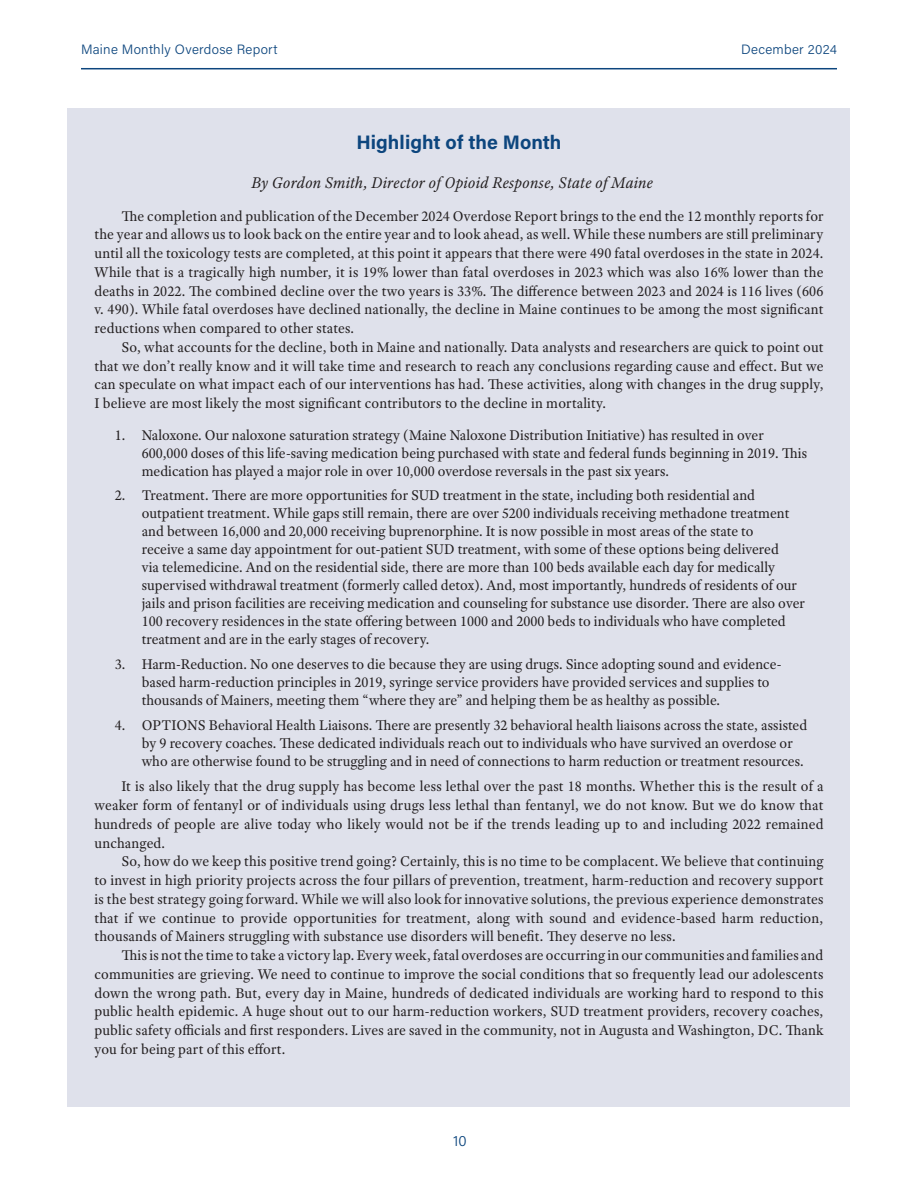
<style>
.page{position:relative;width:918px;height:1188px;background:#fff}
.page>*{position:absolute;margin:0;border:0;box-sizing:border-box;transform-origin:0 0}
.Highlights_sub2{font:700 19.5px "Acumin Pro";letter-spacing:.005em;color:#0d467e}
.t1{font:italic 16.5px "Adobe Text Pro";letter-spacing:.01em;color:#231f20}
.highlight_text{font:15px/18.8px "Adobe Text Pro";color:#231f20;text-align:justify}
.t2{font:300 15px "Acumin Pro";color:#0d467e}
.t3{font:300 13.5px "Acumin Pro";letter-spacing:.02em;color:#0d467e}
</style>
<div class="page">
<hr style="left:81px;top:68px;width:756px;height:1px;background:#0d467e">
<div style="left:68px;top:108px;width:782px;height:999px;background:#dfe1eb"></div>
<p class="t3" style="left:81px;top:40px;width:198px">Maine Monthly Overdose Report</p>
<p class="t3" style="left:741px;top:40px;width:97px">December 2024</p>
<p class="Highlights_sub2" style="left:356px;top:129px;width:207px">Highlight of the Month</p>
<p class="t1" style="left:251px;top:173px;width:403px">By Gordon Smith, Director of Opioid Response, State of Maine</p>
<p class="highlight_text" style="left:94px;top:206px;width:731px;text-indent:27px">The completion and publication of the December 2024 Overdose Report brings to the end the 12 monthly reports for the year and allows us to look back on the entire year and to look ahead, as well. While these numbers are still preliminary until all the toxicology tests are completed, at this point it appears that there were 490 fatal overdoses in the state in 2024.<br>While that is a tragically high number, it is 19% lower than fatal overdoses in 2023 which was also 16% lower than the deaths in 2022. The combined decline over the two years is 33%. The difference between 2023 and 2024 is 116 lives (606 v. 490). While fatal overdoses have declined nationally, the decline in Maine continues to be among the most significant reductions when compared to other states.</p>
<p class="highlight_text" style="left:94px;top:337px;width:731px;text-indent:27px">So, what accounts for the decline, both in Maine and nationally. Data analysts and researchers are quick to point out that we don’t really know and it will take time and research to reach any conclusions regarding cause and effect. But we can speculate on what impact each of our interventions has had. These activities, along with changes in the drug supply, I believe are most likely the most significant contributors to the decline in mortality.</p>
<p class="highlight_text" style="left:142px;top:426px;width:667px;line-height:18px;text-align:left;text-indent:-27px">1. Naloxone. Our naloxone saturation strategy (Maine Naloxone Distribution Initiative) has resulted in over<br>600,000 doses of this life-saving medication being purchased with state and federal funds beginning in 2019. This medication has played a major role in over 10,000 overdose reversals in the past six years.</p>
<p class="highlight_text" style="left:142px;top:486px;width:665px;line-height:18px;text-align:left;text-indent:-27px">2. Treatment. There are more opportunities for SUD treatment in the state, including both residential and outpatient treatment. While gaps still remain, there are over 5200 individuals receiving methadone treatment and between 16,000 and 20,000 receiving buprenorphine. It is now possible in most areas of the state to<br>receive a same day appointment for out-patient SUD treatment, with some of these options being delivered<br>via telemedicine. And on the residential side, there are more than 100 beds available each day for medically supervised withdrawal treatment (formerly called detox). And, most importantly, hundreds of residents of our jails and prison facilities are receiving medication and counseling for substance use disorder. There are also over 100 recovery residences in the state offering between 1000 and 2000 beds to individuals who have completed treatment and are in the early stages of recovery.</p>
<p class="highlight_text" style="left:142px;top:655px;width:641px;line-height:18px;text-align:left;text-indent:-27px">3. Harm-Reduction. No one deserves to die because they are using drugs. Since adopting sound and evidence&shy;based harm-reduction principles in 2019, syringe service providers have provided services and supplies to thousands of Mainers, meeting them “where they are” and helping them be as healthy as possible.</p>
<p class="highlight_text" style="left:142px;top:716px;width:667px;line-height:18px;text-align:left;text-indent:-27px">4. OPTIONS Behavioral Health Liaisons. There are presently 32 behavioral health liaisons across the state, assisted by 9 recovery coaches. These dedicated individuals reach out to individuals who have survived an overdose or who are otherwise found to be struggling and in need of connections to harm reduction or treatment resources.</p>
<p class="highlight_text" style="left:94px;top:777px;width:731px;text-indent:27px">It is also likely that the drug supply has become less lethal over the past 18 months. Whether this is the result of a weaker form of fentanyl or of individuals using drugs less lethal than fentanyl, we do not know. But we do know that hundreds of people are alive today who likely would not be if the trends leading up to and including 2022 remained unchanged.</p>
<p class="highlight_text" style="left:94px;top:852px;width:731px;text-indent:27px">So, how do we keep this positive trend going? Certainly, this is no time to be complacent. We believe that continuing to invest in high priority projects across the four pillars of prevention, treatment, harm-reduction and recovery support is the best strategy going forward. While we will also look for innovative solutions, the previous experience demonstrates that if we continue to provide opportunities for treatment, along with sound and evidence-based harm reduction, thousands of Mainers struggling with substance use disorders will benefit. They deserve no less.</p>
<p class="highlight_text" style="left:94px;top:946px;width:731px;text-indent:27px">This is not the time to take a victory lap. Every week, fatal overdoses are occurring in our communities and families and communities are grieving. We need to continue to improve the social conditions that so frequently lead our adolescents down the wrong path. But, every day in Maine, hundreds of dedicated individuals are working hard to respond to this public health epidemic. A huge shout out to our harm-reduction workers, SUD treatment providers, recovery coaches, public safety officials and first responders. Lives are saved in the community, not in Augusta and Washington, DC. Thank you for being part of this effort.</p>
<p class="t2" style="left:453px;top:1131px;width:15px">10</p>
</div>
